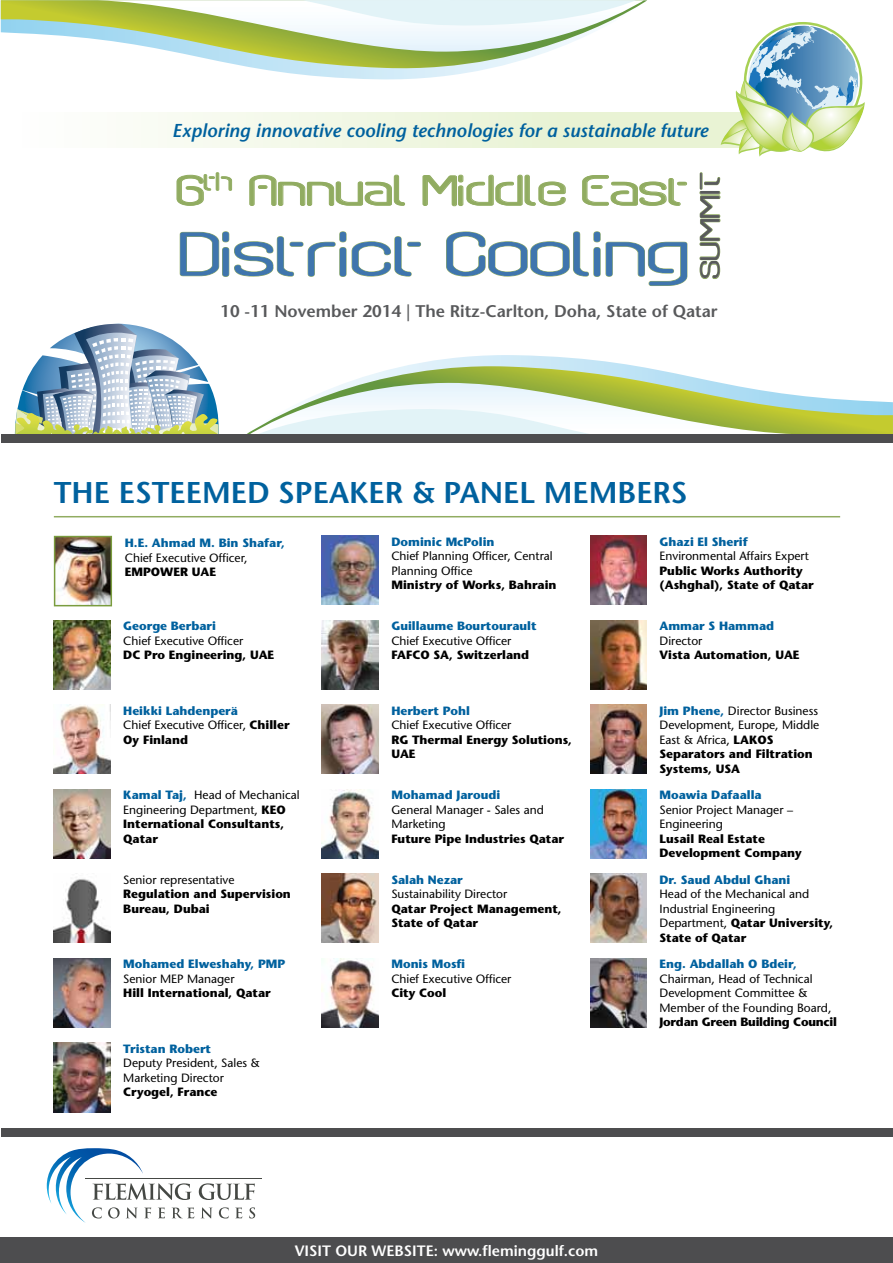
<style>
.page{position:relative;width:893px;height:1263px;background:#fff}
.page>*{position:absolute;margin:0;border:0;box-sizing:border-box;transform-origin:0 0}
.t1{font:69.15px "Q Switch Ax";color:#3f75ad}
.t2{font:47.25px "Q Switch Ax";color:#91ac61}
.t3{font:30.75px "Q Switch Ax";color:#58595b}
.t4{font:600 30px "Stone Sans Std";color:#00619e}
.t5{font:italic 600 18.6px "Stone Sans Std";color:#00619e}
.t6{font:600 16.8px "Stone Sans Std";color:#58595b}
.t7{font:600 15px "Stone Sans Std";color:#fff}
.t8{font:500 12px/14.4px "Stone Sans Std";color:#000}
.t9{font:700 12px/14.4px "Stone Sans Std";color:#000}
.t10{font:700 12px "Stone Sans Std";color:#00619e}
.t11{font:700 12px "Stone Sans Std";letter-spacing:-.02em;color:#000}
.s1{font-weight:700;color:#00619e}
.s2{font-weight:700}
</style>
<div class="page">
<svg style="left:141px;top:112px;width:580px;height:36px;background:#eef6e0"></svg>
<svg style="left:406px;top:355px;width:229px;height:11px"></svg>
<svg style="left:247px;top:366px;width:646px;height:68px"></svg>
<svg style="left:298px;top:74px;width:160px;height:6px"></svg>
<svg style="left:1px;top:0;width:646px;height:74px"></svg>
<svg style="left:98px;top:0;width:546px;height:52px"></svg>
<div style="left:0;top:1237px;width:893px;height:26px;background:#4d4d4f"></div>
<svg style="left:176px;top:172px;width:56px;height:34px"></svg>
<svg style="left:249px;top:174px;width:156px;height:32px"></svg>
<svg style="left:422px;top:174px;width:144px;height:32px"></svg>
<svg style="left:582px;top:175px;width:105px;height:31px"></svg>
<svg style="left:179px;top:231px;width:242px;height:46px"></svg>
<svg style="left:446px;top:231px;width:242px;height:55px"></svg>
<svg style="left:700px;top:172px;width:20px;height:107px"></svg>
<svg style="left:15px;top:324px;width:204px;height:110px"></svg>
<svg style="left:721px;top:22px;width:144px;height:135px"></svg>
<div style="left:1px;top:434px;width:892px;height:9px;background:#4d4d4f"></div>
<div style="left:1px;top:1128px;width:892px;height:8px;background:#4d4d4f"></div>
<hr style="left:85px;top:1178px;width:177px;height:1px;background:#454844">
<svg style="left:47px;top:1148px;width:208px;height:75px"></svg>
<img style="left:57px;top:539px;width:52px;height:64px">
<div style="left:54px;top:536px;width:58px;height:70px;border:2px solid #7a9c3e"></div>
<img style="left:322px;top:536px;width:57px;height:69px">
<img style="left:590px;top:536px;width:57px;height:69px">
<img style="left:54px;top:620px;width:57px;height:69px">
<img style="left:322px;top:620px;width:57px;height:69px">
<img style="left:590px;top:620px;width:57px;height:69px">
<img style="left:54px;top:705px;width:57px;height:69px">
<img style="left:322px;top:705px;width:57px;height:69px">
<img style="left:590px;top:705px;width:57px;height:69px">
<img style="left:54px;top:789px;width:57px;height:69px">
<img style="left:322px;top:789px;width:57px;height:69px">
<img style="left:590px;top:789px;width:57px;height:69px">
<img style="left:54px;top:879px;width:57px;height:64px">
<img style="left:322px;top:874px;width:57px;height:69px">
<img style="left:590px;top:874px;width:57px;height:69px">
<img style="left:54px;top:958px;width:57px;height:69px">
<img style="left:322px;top:958px;width:57px;height:69px">
<img style="left:590px;top:958px;width:57px;height:69px">
<img style="left:54px;top:1043px;width:57px;height:69px">
<hr style="left:54px;top:516px;width:786px;height:1px;background:#91ac61">
<h3 class="t5" style="left:172px;top:119px;width:538px">Exploring innovative cooling technologies for a sustainable future</h3>
<h2 class="t2" style="left:172px;top:168px;width:514px">6<sup>th</sup> Annual Middle East</h2>
<h1 class="t1" style="left:173px;top:221px;width:512px">District Cooling</h1>
<h3 class="t3" style="left:695px;top:281px;width:110px;rotate:-90deg">SUMMIT</h3>
<h3 class="t6" style="left:220px;top:301px;width:499px">10 -11 November 2014 | The Ritz-Carlton, Doha, State of Qatar</h3>
<h3 class="t4" style="left:54px;top:474px;width:82px">THE ESTEE</h3>
<h3 class="t4" style="left:202px;top:474px;width:434px">MED SPEAKER &amp; PANEL MEMBERS</h3>
<p class="t10" style="left:125px;top:536px;width:162px">H.E. Ahmad M. Bin Shafar,</p>
<p class="t8" style="left:125px;top:550px;width:124px">Chief Executive Officer,</p>
<p class="t9" style="left:125px;top:565px;width:93px">EMPOWER UAE</p>
<p class="t10" style="left:391px;top:534px;width:105px">Dominic McPolin</p>
<p class="t8" style="left:391px;top:549px;width:163px">Chief Planning Officer, Central<br>Planning Office</p>
<p class="t9" style="left:391px;top:578px;width:167px">Ministry of Works, Bahrain</p>
<p class="t10" style="left:659px;top:534px;width:90px">Ghazi El Sherif</p>
<p class="t8" style="left:659px;top:549px;width:151px">Environmental Affairs Expert</p>
<p class="t9" style="left:659px;top:563px;width:156px">Public Works Authority (Ashghal), State of Qatar</p>
<p class="t10" style="left:123px;top:619px;width:94px">George Berbari</p>
<p class="t8" style="left:123px;top:633px;width:122px">Chief Executive Officer</p>
<p class="t9" style="left:123px;top:648px;width:152px">DC Pro Engineering, UAE</p>
<p class="t10" style="left:391px;top:619px;width:147px">Guillaume Bourtourault</p>
<p class="t8" style="left:391px;top:633px;width:122px">Chief Executive Officer</p>
<p class="t9" style="left:391px;top:648px;width:139px">FAFCO SA, Switzerland</p>
<p class="t8" style="left:123px;top:703px;width:168px"><span class="s1">Heikki Lahdenperä<br></span>Chief Executive Officer, <span class="s2">Chiller<br>Oy Finland</span></p>
<p class="t10" style="left:391px;top:703px;width:80px">Herbert Pohl</p>
<p class="t8" style="left:391px;top:718px;width:122px">Chief Executive Officer</p>
<p class="t9" style="left:391px;top:732px;width:182px">RG Thermal Energy Solutions,<br>UAE</p>
<p class="t8" style="left:123px;top:788px;width:178px"><span class="s1">Kamal Taj,</span> Head of Mechanical<br>Engineering Department, <span class="s2">KEO<br>International Consultants,<br>Qatar</span></p>
<p class="t10" style="left:391px;top:788px;width:110px">Mohamad Jaroudi</p>
<p class="t8" style="left:391px;top:802px;width:154px">General Manager - Sales and<br>Marketing</p>
<p class="t9" style="left:391px;top:831px;width:174px">Future Pipe Industries Qatar</p>
<p class="t8" style="left:123px;top:872px;width:113px">Senior representative</p>
<p class="t9" style="left:123px;top:887px;width:169px">Regulation and Supervision<br>Bureau, Dubai</p>
<p class="t10" style="left:123px;top:957px;width:164px">Mohamed Elweshahy, PMP</p>
<p class="t8" style="left:123px;top:971px;width:113px">Senior MEP Manager</p>
<p class="t9" style="left:123px;top:986px;width:149px">Hill International, Qatar</p>
<p class="t10" style="left:123px;top:1041px;width:89px">Tristan Robert</p>
<p class="t8" style="left:123px;top:1056px;width:139px">Deputy President, Sales &amp;<br>Marketing Director</p>
<p class="t9" style="left:123px;top:1085px;width:96px">Cryogel, France</p>
<p class="t10" style="left:391px;top:872px;width:73px">Salah Nezar</p>
<p class="t8" style="left:391px;top:887px;width:117px">Sustainability Director</p>
<p class="t9" style="left:391px;top:901px;width:172px">Qatar Project Management,<br>State of Qatar</p>
<p class="t10" style="left:391px;top:957px;width:75px">Monis Mosfi</p>
<p class="t8" style="left:391px;top:971px;width:122px">Chief Executive Officer</p>
<p class="t9" style="left:391px;top:986px;width:56px">City Cool</p>
<p class="t7" style="left:295px;top:1241px;width:305px">visit our website: www.fleminggulf.com</p>
<p class="t10" style="left:659px;top:619px;width:116px">Ammar S Hammad</p>
<p class="t8" style="left:659px;top:633px;width:44px">Director</p>
<p class="t9" style="left:659px;top:648px;width:142px">Vista Automation, UAE</p>
<p class="t8" style="left:659px;top:703px;width:161px"><span class="s1">Jim Phene,</span> Director Business<br>Development, Europe, Middle<br>East &amp; Africa, <span class="s2">LAKOS<br>Separators and Filtration<br>Systems, USA</span></p>
<p class="t10" style="left:659px;top:788px;width:104px">Moawia Dafaalla</p>
<p class="t8" style="left:659px;top:802px;width:135px">Senior Project Manager –<br>Engineering</p>
<p class="t9" style="left:659px;top:831px;width:144px">Lusail Real Estate<br>Development Company</p>
<p class="t10" style="left:659px;top:872px;width:132px">Dr. Saud Abdul Ghani</p>
<p class="t8" style="left:659px;top:887px;width:175px">Head of the Mechanical and<br>Industrial Engineering<br>Department, <span class="s2">Qatar University,<br>State of Qatar</span></p>
<p class="t10" style="left:659px;top:957px;width:139px">Eng. Abdallah O Bdeir,</p>
<p class="t8" style="left:659px;top:971px;width:173px">Chairman, Head of Technical<br>Development Committee &amp;<br>Member of the Founding Board,</p>
<p class="t11" style="left:659px;top:1015px;width:179px">Jordan Green Building Council</p>
</div>
